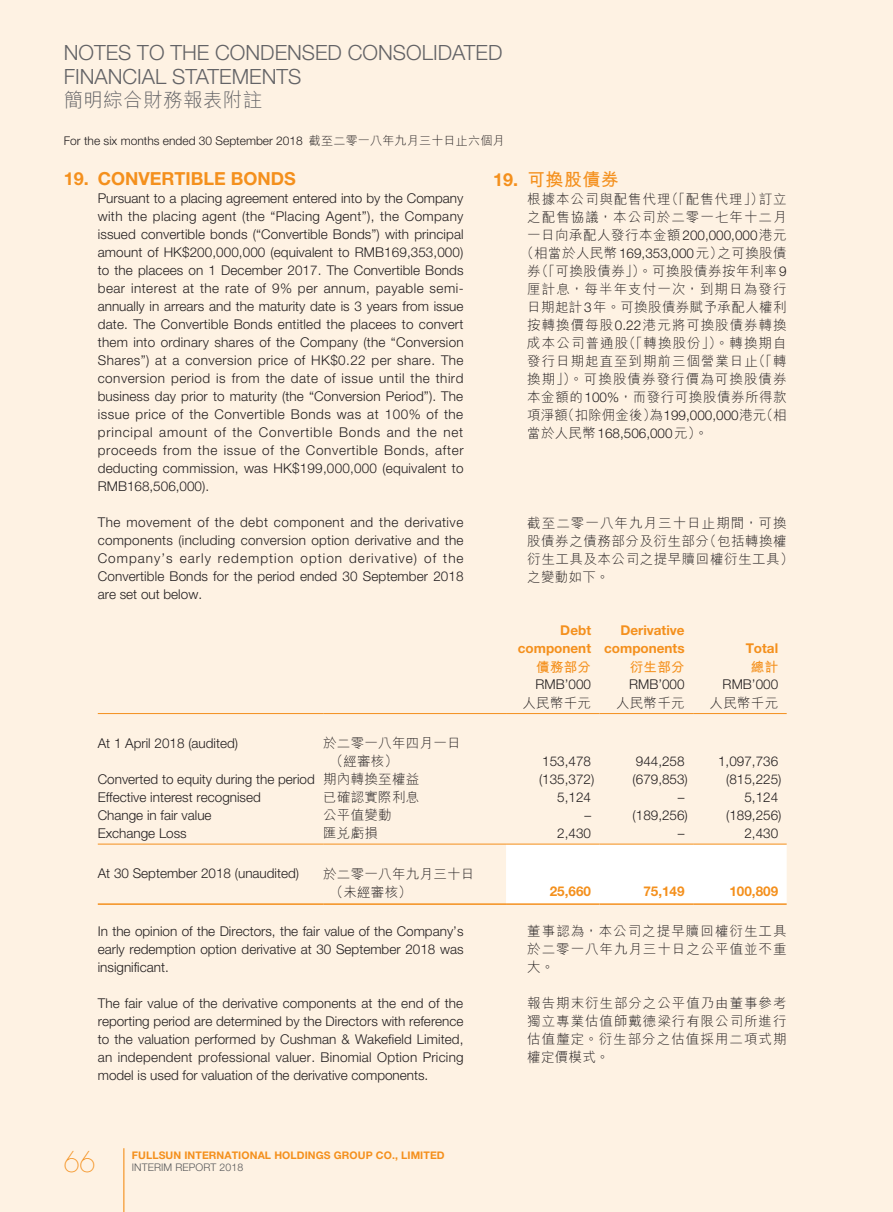
<style>
.page{position:relative;width:893px;height:1212px;background:#fef2e3}
.page>*{position:absolute;margin:0;border:0;box-sizing:border-box;transform-origin:0 0}
.t1{font:200 28.5px "ITC Avant Garde Std";color:#f4901d}
.t2{font:300 21px/24px "Helvetica Neue LT Std";color:#636366}
.t3{font:300 19.5px "M Hei HK";letter-spacing:.02em;color:#636366}
._01_H1_E{font:700 18px "Helvetica Neue LT Std";color:#f4901d}
._001_H1_C{font:700 18px "M Hei HK";letter-spacing:.02em;color:#f4901d}
._00_txt_E{font:300 13.5px/18px "Helvetica Neue LT Std";color:#231f20;text-align:justify}
._50_Table_txt{font:300 13.5px "Helvetica Neue LT Std";color:#231f20}
._000_txt_C{font:300 13.5px/18px "M Hei HK";letter-spacing:.07em;color:#231f20;text-align:justify}
._000_txt_C-2{font:300 13.5px/18px "M Hei HK";letter-spacing:.04em;color:#231f20}
._50_Table_txt-2{font:300 13.5px "M Hei HK";letter-spacing:.02em;color:#231f20}
._50_Table_txt-3{font:700 13.5px "Helvetica Neue LT Std";color:#f4901d}
._000_txt_C-3{font:300 13.5px "M Hei HK";letter-spacing:.035em;color:#231f20}
._000_txt_C-4{font:300 13.5px "M Hei HK";letter-spacing:.03em;color:#231f20}
._000_txt_C-5{font:300 13.5px "M Hei HK";letter-spacing:.01em;color:#231f20}
._000_txt_C-6{font:300 13.5px "Helvetica Neue LT Std";color:#231f20}
._50_Table_txt-4{font:700 13.5px "M Hei HK";letter-spacing:.02em;color:#f4901d}
.t4{font:300 12px "Helvetica Neue LT Std";color:#231f20}
.t5{font:700 10.5px "Helvetica Neue LT Std";letter-spacing:.01em;color:#f4901d}
.t6{font:300 10.5px "Helvetica Neue LT Std";letter-spacing:.01em;color:#57585a}
.s1{font-family:"M Hei HK"}
.s2{font-family:"Helvetica Neue LT Std"}
</style>
<div class="page">
<hr style="left:123px;top:1148px;width:1px;height:64px;background:#f4901d">
<div style="left:506px;top:845px;width:281px;height:58px;background:#fff"></div>
<hr style="left:98px;top:713px;width:225px;height:1px;background:#f4901d">
<hr style="left:323px;top:713px;width:183px;height:1px;background:#f4901d">
<hr style="left:506px;top:713px;width:94px;height:1px;background:#f4901d">
<hr style="left:600px;top:713px;width:93px;height:1px;background:#f4901d">
<hr style="left:693px;top:713px;width:94px;height:1px;background:#f4901d">
<hr style="left:98px;top:844px;width:225px;height:1px;background:#f4901d">
<hr style="left:323px;top:844px;width:183px;height:1px;background:#f4901d">
<hr style="left:506px;top:844px;width:94px;height:1px;background:#f4901d">
<hr style="left:600px;top:844px;width:93px;height:1px;background:#f4901d">
<hr style="left:693px;top:844px;width:94px;height:1px;background:#f4901d">
<hr style="left:98px;top:903px;width:225px;height:2px;background:#f4901d">
<hr style="left:323px;top:903px;width:183px;height:2px;background:#f4901d">
<hr style="left:506px;top:903px;width:94px;height:2px;background:#f4901d">
<hr style="left:600px;top:903px;width:93px;height:2px;background:#f4901d">
<hr style="left:693px;top:903px;width:94px;height:2px;background:#f4901d">
<h2 class="t2" style="left:64px;top:40px;width:440px">NOTES TO THE CONDENSED CONSOLIDATED<br>FINANCIAL STATEMENTS</h2>
<h3 class="t3" style="left:64px;top:90px;width:200px">簡明綜合財務報表附註</h3>
<p class="t4" style="left:64px;top:133px;width:442px">For the six months ended 30 September 2018 <span class="s1">截至二零一八年九月三十日止六個月</span></p>
<p class="_01_H1_E" style="left:64px;top:167px;width:234px">19. CONVERTIBLE BONDS</p>
<p class="_00_txt_E" style="left:98px;top:189px;width:367px">Pursuant to a placing agreement entered into by the Company with the placing agent (the “Placing Agent”), the Company issued convertible bonds (“Convertible Bonds”) with principal amount of HK$200,000,000 (equivalent to RMB169,353,000) to the placees on 1 December 2017. The Convertible Bonds bear interest at the rate of 9% per annum, payable semi&shy;annually in arrears and the maturity date is 3 years from issue date. The Convertible Bonds entitled the placees to convert them into ordinary shares of the Company (the “Conversion Shares”) at a conversion price of HK$0.22 per share. The conversion period is from the date of issue until the third business day prior to maturity (the “Conversion Period”). The issue price of the Convertible Bonds was at 100% of the principal amount of the Convertible Bonds and the net proceeds from the issue of the Convertible Bonds, after deducting commission, was HK$199,000,000 (equivalent to RMB168,506,000).</p>
<p class="_00_txt_E" style="left:98px;top:513px;width:367px">The movement of the debt component and the derivative components (including conversion option derivative and the Company’s early redemption option derivative) of the Convertible Bonds for the period ended 30 September 2018 are set out below.</p>
<p class="_001_H1_C" style="left:493px;top:166px;width:127px"><span class="s2">19.</span> 可換股債券</p>
<p class="_000_txt_C" style="left:527px;top:190px;width:261px">根據本公司與配售代理（「配售代理」）訂立</p>
<p class="_000_txt_C" style="left:527px;top:208px;width:261px">之配售協議，本公司於二零一七年十二月</p>
<p class="_000_txt_C-3" style="left:527px;top:228px;width:261px">一日向承配人發行本金額<span class="s2">200,000,000</span>港元</p>
<p class="_000_txt_C-4" style="left:520px;top:246px;width:268px">（相當於人民幣<span class="s2">169,353,000</span>元）之可換股債</p>
<p class="_000_txt_C-3" style="left:527px;top:264px;width:261px">券（「可換股債券」）。可換股債券按年利率<span class="s2">9</span></p>
<p class="_000_txt_C" style="left:527px;top:280px;width:261px">厘計息，每半年支付一次，到期日為發行</p>
<p class="_000_txt_C-4" style="left:527px;top:300px;width:261px">日期起計<span class="s2">3</span>年。可換股債券賦予承配人權利</p>
<p class="_000_txt_C" style="left:527px;top:316px;width:261px">按轉換價每股<span class="s2">0.22</span>港元將可換股債券轉換</p>
<p class="_000_txt_C" style="left:527px;top:334px;width:261px">成本公司普通股（「轉換股份」）。轉換期自</p>
<p class="_000_txt_C" style="left:527px;top:352px;width:261px">發行日期起直至到期前三個營業日止（「轉</p>
<p class="_000_txt_C" style="left:527px;top:370px;width:261px">換期」）。可換股債券發行價為可換股債券</p>
<p class="_000_txt_C-2" style="left:527px;top:388px;width:261px">本金額的<span class="s2">100%</span>，而發行可換股債券所得款</p>
<p class="_000_txt_C-5" style="left:527px;top:408px;width:261px">項淨額（扣除佣金後）為<span class="s2">199,000,000</span>港元（相</p>
<p class="_000_txt_C-6" style="left:527px;top:425px;width:182px"><span class="s1">當於人民幣</span>168,506,000<span class="s1">元）。</span></p>
<p class="_000_txt_C-2" style="left:527px;top:514px;width:268px">截至二零一八年九月三十日止期間，可換股債券之債務部分及衍生部分（包括轉換權衍生工具及本公司之提早贖回權衍生工具）之變動如下。</p>
<p class="_50_Table_txt-3" style="left:560px;top:622px;width:32px">Debt</p>
<p class="_50_Table_txt-3" style="left:620px;top:622px;width:66px">Derivative</p>
<p class="_50_Table_txt-3" style="left:518px;top:640px;width:75px">component</p>
<p class="_50_Table_txt-3" style="left:604px;top:640px;width:82px">components</p>
<p class="_50_Table_txt-3" style="left:746px;top:640px;width:34px">Total</p>
<p class="_50_Table_txt-4" style="left:536px;top:657px;width:56px">債務部分</p>
<p class="_50_Table_txt-4" style="left:630px;top:657px;width:56px">衍生部分</p>
<p class="_50_Table_txt-4" style="left:751px;top:657px;width:29px">總計</p>
<p class="_50_Table_txt" style="left:535px;top:676px;width:57px">RMB’000</p>
<p class="_50_Table_txt" style="left:629px;top:676px;width:57px">RMB’000</p>
<p class="_50_Table_txt" style="left:723px;top:676px;width:57px">RMB’000</p>
<p class="_50_Table_txt-2" style="left:522px;top:696px;width:70px">人民幣千元</p>
<p class="_50_Table_txt-2" style="left:616px;top:696px;width:70px">人民幣千元</p>
<p class="_50_Table_txt-2" style="left:710px;top:696px;width:70px">人民幣千元</p>
<p class="_50_Table_txt" style="left:98px;top:734px;width:142px">At 1 April 2018 (audited)</p>
<p class="_50_Table_txt-2" style="left:323px;top:736px;width:139px">於二零一八年四月一日</p>
<p class="_50_Table_txt-2" style="left:330px;top:754px;width:70px">（經審核）</p>
<p class="_50_Table_txt" style="left:542px;top:752px;width:50px">153,478</p>
<p class="_50_Table_txt" style="left:636px;top:752px;width:50px">944,258</p>
<p class="_50_Table_txt" style="left:718px;top:752px;width:62px">1,097,736</p>
<p class="_50_Table_txt" style="left:98px;top:770px;width:219px">Converted to equity during the period</p>
<p class="_50_Table_txt-2" style="left:323px;top:772px;width:98px">期內轉換至權益</p>
<p class="_50_Table_txt" style="left:539px;top:770px;width:57px">(135,372)</p>
<p class="_50_Table_txt" style="left:633px;top:770px;width:57px">(679,853)</p>
<p class="_50_Table_txt" style="left:726px;top:770px;width:57px">(815,225)</p>
<p class="_50_Table_txt" style="left:98px;top:788px;width:165px">Effective interest recognised</p>
<p class="_50_Table_txt-2" style="left:323px;top:790px;width:98px">已確認實際利息</p>
<p class="_50_Table_txt" style="left:557px;top:788px;width:35px">5,124</p>
<p class="_50_Table_txt" style="left:678px;top:788px;width:8px">–</p>
<p class="_50_Table_txt" style="left:744px;top:788px;width:35px">5,124</p>
<p class="_50_Table_txt" style="left:98px;top:806px;width:115px">Change in fair value</p>
<p class="_50_Table_txt-2" style="left:323px;top:808px;width:70px">公平值變動</p>
<p class="_50_Table_txt" style="left:584px;top:806px;width:8px">–</p>
<p class="_50_Table_txt" style="left:633px;top:806px;width:57px">(189,256)</p>
<p class="_50_Table_txt" style="left:726px;top:806px;width:57px">(189,256)</p>
<p class="_50_Table_txt" style="left:98px;top:824px;width:91px">Exchange Loss</p>
<p class="_50_Table_txt-2" style="left:323px;top:826px;width:56px">匯兌虧損</p>
<p class="_50_Table_txt" style="left:557px;top:824px;width:35px">2,430</p>
<p class="_50_Table_txt" style="left:678px;top:824px;width:8px">–</p>
<p class="_50_Table_txt" style="left:744px;top:824px;width:35px">2,430</p>
<p class="_50_Table_txt" style="left:98px;top:865px;width:203px">At 30 September 2018 (unaudited)</p>
<p class="_50_Table_txt-2" style="left:323px;top:867px;width:153px">於二零一八年九月三十日</p>
<p class="_50_Table_txt-2" style="left:330px;top:885px;width:83px">（未經審核）</p>
<p class="_50_Table_txt-3" style="left:550px;top:883px;width:43px">25,660</p>
<p class="_50_Table_txt-3" style="left:643px;top:883px;width:43px">75,149</p>
<p class="_50_Table_txt-3" style="left:729px;top:883px;width:50px">100,809</p>
<p class="_00_txt_E" style="left:98px;top:922px;width:367px">In the opinion of the Directors, the fair value of the Company’s early redemption option derivative at 30 September 2018 was insignificant.</p>
<p class="_00_txt_E" style="left:98px;top:994px;width:367px">The fair value of the derivative components at the end of the reporting period are determined by the Directors with reference to the valuation performed by Cushman &amp; Wakefield Limited, an independent professional valuer. Binomial Option Pricing model is used for valuation of the derivative components.</p>
<p class="_000_txt_C" style="left:527px;top:922px;width:261px">董事認為，本公司之提早贖回權衍生工具於二零一八年九月三十日之公平值並不重大。</p>
<p class="_000_txt_C" style="left:527px;top:994px;width:261px">報告期末衍生部分之公平值乃由董事參考獨立專業估值師戴德梁行有限公司所進行估值釐定。衍生部分之估值採用二項式期權定價模式。</p>
<h1 class="t1" style="left:64px;top:1145px;width:33px">66</h1>
<p class="t5" style="left:132px;top:1148px;width:314px">FULLSUN INTERNATIONAL HOLDINGS GROUP CO., LIMITED</p>
<p class="t6" style="left:132px;top:1161px;width:113px">INTERIM REPORT 2018</p>
</div>
